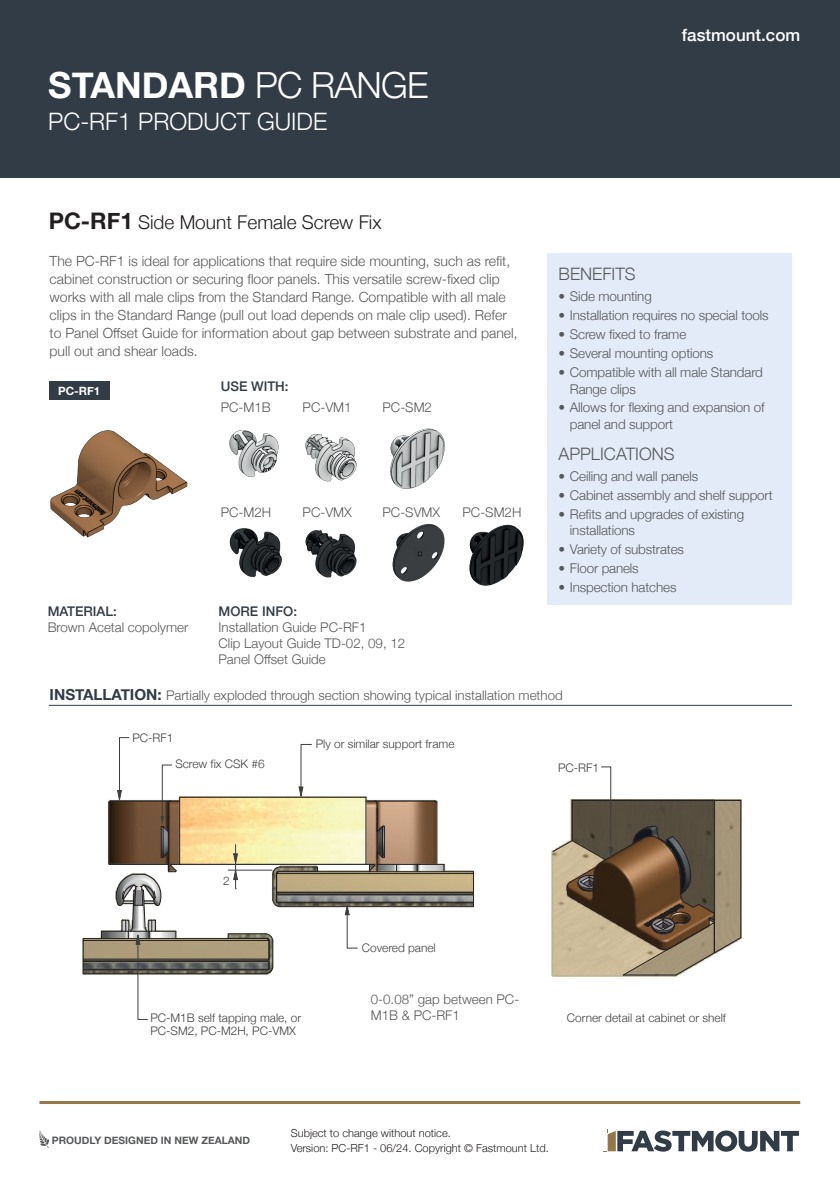
<style>
.page{position:relative;width:840px;height:1191px;background:#fff}
.page>*{position:absolute;margin:0;border:0;box-sizing:border-box;transform-origin:0 0}
.t1{font:700 36px "Helvetica Neue";color:#fff}
.t2{font:300 24px "Helvetica Neue";color:#fff}
.t3{font:300 19px "Helvetica Neue";color:#231f20}
.t4{font:300 17.2px "Helvetica Neue";color:#57585a}
.t5{font:500 17px "Helvetica Neue";color:#fff}
.t6{font:300 14px/18px "Helvetica Neue";color:#57585a}
.t7{font:300 13.4px/16.2px "Helvetica Neue";letter-spacing:-.01em;color:#57585a}
.t8{font:500 13.4px "Helvetica Neue";color:#323c46}
.t9{font:300 11.8px/13px "Helvetica Neue";color:#413f41}
.t10{font:700 11.4px "Helvetica Neue";color:#fff}
.t11{font:300 11px/14.8px "Helvetica Neue";color:#231f20}
.t12{font:700 10.2px "Helvetica Neue";color:#57585a}
.s1{font-weight:300}
.s2{font-weight:700;font-size:22.8px}
.s3{font-weight:700;font-size:15.2px;color:#323c46}
</style>
<div class="page">
<svg style="left:603px;top:1129px;width:195px;height:23px"></svg>
<hr style="left:39px;top:1101px;width:760px;height:3px;background:#95784a">
<svg style="left:39px;top:1130px;width:10px;height:18px"></svg>
<div style="left:10px;top:0;width:829px;height:176px;background:#323c46"></div>
<svg style="left:82px;top:737px;width:392px;height:283px"></svg>
<svg style="left:551px;top:766px;width:190px;height:210px"></svg>
<hr style="left:49px;top:705px;width:742px;height:1px;background:#323c46">
<img style="left:50px;top:430px;width:138px;height:108px">
<img style="left:229px;top:430px;width:50px;height:48px">
<img style="left:229px;top:528px;width:53px;height:49px">
<img style="left:305px;top:434px;width:52px;height:48px">
<img style="left:390px;top:428px;width:55px;height:61px">
<img style="left:305px;top:530px;width:52px;height:48px">
<img style="left:469px;top:524px;width:55px;height:62px">
<div style="left:49px;top:381px;width:60px;height:19px;background:#323c46"></div>
<img style="left:392px;top:523px;width:53px;height:59px">
<div style="left:547px;top:252px;width:244px;height:352px;background:#e2ebf7"></div>
<h1 class="t1" style="left:48px;top:57px;width:381px">STANDARD <span class="s1">PC RANGE</span></h1>
<h2 class="t2" style="left:48px;top:102px;width:280px">PC-RF1 PRODUCT GUIDE</h2>
<h3 class="t3" style="left:49px;top:207px;width:334px"><span class="s2">PC-RF1</span> Side Mount Female Screw Fix</h3>
<p class="t6" style="left:50px;top:251px;width:469px">The PC-RF1 is ideal for applications that require side mounting, such as refit, cabinet construction or securing floor panels. This versatile screw-fixed clip works with all male clips from the Standard Range. Compatible with all male clips in the Standard Range (pull out load depends on male clip used). Refer to Panel Offset Guide for information about gap between substrate and panel, pull out and shear loads.</p>
<p class="t10" style="left:58px;top:382px;width:44px">PC-RF1</p>
<p class="t8" style="left:221px;top:376px;width:69px">USE WITH:</p>
<p class="t7" style="left:221px;top:398px;width:51px">PC-M1B</p>
<p class="t7" style="left:302px;top:398px;width:50px">PC-VM1</p>
<p class="t7" style="left:382px;top:398px;width:51px">PC-SM2</p>
<p class="t7" style="left:221px;top:503px;width:52px">PC-M2H</p>
<p class="t7" style="left:302px;top:503px;width:51px">PC-VMX</p>
<p class="t7" style="left:382px;top:503px;width:59px">PC-SVMX</p>
<p class="t7" style="left:462px;top:503px;width:60px">PC-SM2H</p>
<p class="t8" style="left:48px;top:600px;width:71px">MATERIAL:</p>
<p class="t7" style="left:48px;top:618px;width:142px">Brown Acetal copolymer</p>
<p class="t8" style="left:218px;top:600px;width:80px">MORE INFO:</p>
<p class="t7" style="left:218px;top:618px;width:188px">Installation Guide PC-RF1<br>Clip Layout Guide TD-02, 09, 12<br>Panel Offset Guide</p>
<p class="t5" style="left:681px;top:21px;width:120px">fastmount.com</p>
<p class="t4" style="left:558px;top:260px;width:79px">BENEFITS</p>
<p class="t7" style="left:558px;top:288px;width:95px">• Side mounting</p>
<p class="t7" style="left:558px;top:306px;width:211px">• Installation requires no special tools</p>
<p class="t7" style="left:558px;top:325px;width:129px">• Screw fixed to frame</p>
<p class="t7" style="left:558px;top:344px;width:156px">• Several mounting options</p>
<p class="t7" style="left:569px;top:363px;width:194px;text-indent:-11px">• Compatible with all male Standard<br>Range clips</p>
<p class="t7" style="left:569px;top:398px;width:196px;text-indent:-11px">• Allows for flexing and expansion of panel and support</p>
<p class="t4" style="left:558px;top:439px;width:117px">APPLICATIONS</p>
<p class="t7" style="left:558px;top:467px;width:141px">• Ceiling and wall panels</p>
<p class="t7" style="left:558px;top:486px;width:215px">• Cabinet assembly and shelf support</p>
<p class="t7" style="left:569px;top:505px;width:176px;text-indent:-11px">• Refits and upgrades of existing installations</p>
<p class="t7" style="left:558px;top:540px;width:127px">• Variety of substrates</p>
<p class="t7" style="left:558px;top:559px;width:82px">• Floor panels</p>
<p class="t7" style="left:558px;top:578px;width:119px">• Inspection hatches</p>
<p class="t7" style="left:50px;top:686px;width:514px"><span class="s3">INSTALLATION:</span> Partially exploded through section showing typical installation method</p>
<p class="t9" style="left:132px;top:730px;width:42px">PC-RF1</p>
<p class="t9" style="left:175px;top:756px;width:91px">Screw fix CSK #6</p>
<p class="t9" style="left:315px;top:736px;width:140px">Ply or similar support frame</p>
<p class="t9" style="left:557px;top:760px;width:42px">PC-RF1</p>
<p class="t9" style="left:223px;top:873px;width:8px">2</p>
<p class="t9" style="left:150px;top:1010px;width:152px">PC-M1B self tapping male, or<br>PC-SM2, PC-M2H, PC-VMX</p>
<p class="t9" style="left:362px;top:940px;width:75px">Covered panel</p>
<p class="t7" style="left:370px;top:990px;width:150px">0-0.08” gap between PC-<br>M1B &amp; PC-RF1</p>
<p class="t9" style="left:566px;top:1010px;width:160px">Corner detail at cabinet or shelf</p>
<p class="t12" style="left:52px;top:1132px;width:200px">PROUDLY DESIGNED IN NEW ZEALAND</p>
<p class="t11" style="left:290px;top:1124px;width:259px">Subject to change without notice.<br>Version: PC-RF1 - 06/24. Copyright © Fastmount Ltd.</p>
</div>
